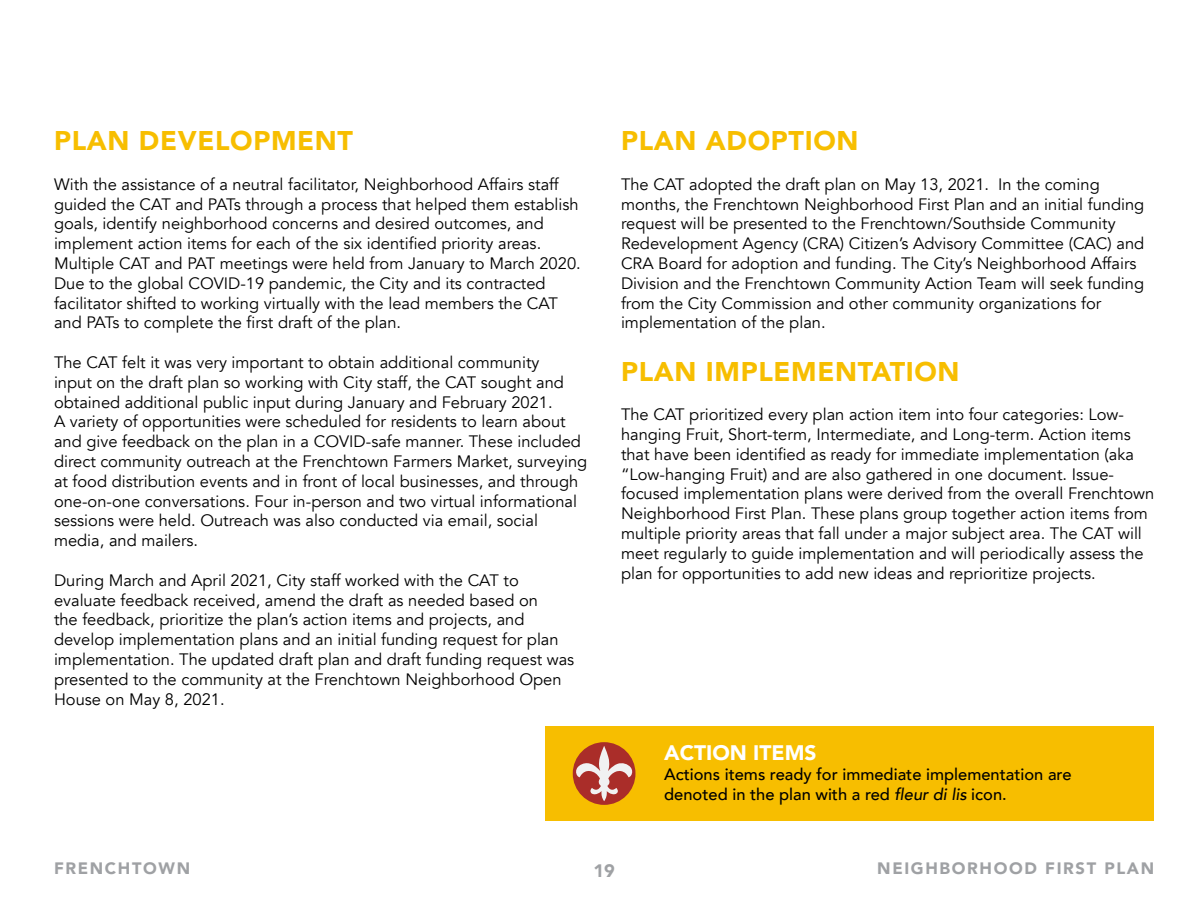
<style>
.page{position:relative;width:1188px;height:918px;background:#fff}
.page>*{position:absolute;margin:0;border:0;box-sizing:border-box;transform-origin:0 0}
.t1{font:900 27px "Avenir";letter-spacing:.025em;color:#f7be00}
.t2{font:900 21px "Avenir";color:#fff}
.t3{font:900 18px "Avenir";color:#9fa1a4}
.t4{font:16.5px/19.8px "Avenir";color:#000}
.t5{font:500 16.5px/19.8px "Avenir";color:#000}
.t6{font:900 16.5px "Avenir";letter-spacing:.1em;color:#9fa1a4}
.s1{font-style:italic}
</style>
<div class="page">
<div style="left:545px;top:727px;width:609px;height:94px;background:#f7be00"></div>
<div style="left:573px;top:742px;width:62px;height:63px;background:#aa2d29;border-radius:50%"></div>
<svg style="left:575px;top:746px;width:58px;height:55px"></svg>
<h1 class="t1" style="left:54px;top:118px;width:301px">PLAN DEVELOPMENT</h1>
<p class="t4" style="left:54px;top:174px;width:528px">With the assistance of a neutral facilitator, Neighborhood Affairs staff guided the CAT and PATs through a process that helped them establish goals, identify neighborhood concerns and desired outcomes, and implement action items for each of the six identified priority areas.<br>Multiple CAT and PAT meetings were held from January to March 2020.<br>Due to the global COVID-19 pandemic, the City and its contracted facilitator shifted to working virtually with the lead members the CAT and PATs to complete the first draft of the plan.</p>
<p class="t4" style="left:54px;top:353px;width:535px">The CAT felt it was very important to obtain additional community<br>input on the draft plan so working with City staff, the CAT sought and obtained additional public input during January and February 2021.<br>A variety of opportunities were scheduled for residents to learn about and give feedback on the plan in a COVID-safe manner. These included direct community outreach at the Frenchtown Farmers Market, surveying at food distribution events and in front of local businesses, and through one-on-one conversations. Four in-person and two virtual informational sessions were held. Outreach was also conducted via email, social media, and mailers.</p>
<p class="t4" style="left:54px;top:570px;width:522px">During March and April 2021, City staff worked with the CAT to evaluate feedback received, amend the draft as needed based on<br>the feedback, prioritize the plan’s action items and projects, and develop implementation plans and an initial funding request for plan implementation. The updated draft plan and draft funding request was presented to the community at the Frenchtown Neighborhood Open House on May 8, 2021.</p>
<h1 class="t1" style="left:621px;top:118px;width:239px">PLAN ADOPTION</h1>
<p class="t4" style="left:621px;top:174px;width:525px">The CAT adopted the draft plan on May 13, 2021. In the coming months, the Frenchtown Neighborhood First Plan and an initial funding request will be presented to the Frenchtown/Southside Community Redevelopment Agency (CRA) Citizen’s Advisory Committee (CAC) and CRA Board for adoption and funding. The City’s Neighborhood Affairs Division and the Frenchtown Community Action Team will seek funding from the City Commission and other community organizations for implementation of the plan.</p>
<h1 class="t1" style="left:621px;top:348px;width:340px">PLAN IMPLEMENTATION</h1>
<p class="t4" style="left:621px;top:405px;width:535px">The CAT prioritized every plan action item into four categories: Low&shy;hanging Fruit, Short-term, Intermediate, and Long-term. Action items that have been identified as ready for immediate implementation (aka “Low-hanging Fruit) and are also gathered in one document. Issue&shy;focused implementation plans were derived from the overall Frenchtown Neighborhood First Plan. These plans group together action items from multiple priority areas that fall under a major subject area. The CAT will meet regularly to guide implementation and will periodically assess the plan for opportunities to add new ideas and reprioritize projects.</p>
<p class="t2" style="left:664px;top:735px;width:154px">ACTION ITEMS</p>
<p class="t5" style="left:664px;top:763px;width:409px">Actions items ready for immediate implementation are denoted in the plan with a red <span class="s1">fleur di lis</span> icon.</p>
<p class="t6" style="left:54px;top:854px;width:138px">FRENCHTOWN</p>
<p class="t3" style="left:593px;top:855px;width:23px">19</p>
<p class="t6" style="left:877px;top:854px;width:279px">NEIGHBORHOOD FIRST PLAN</p>
</div>
